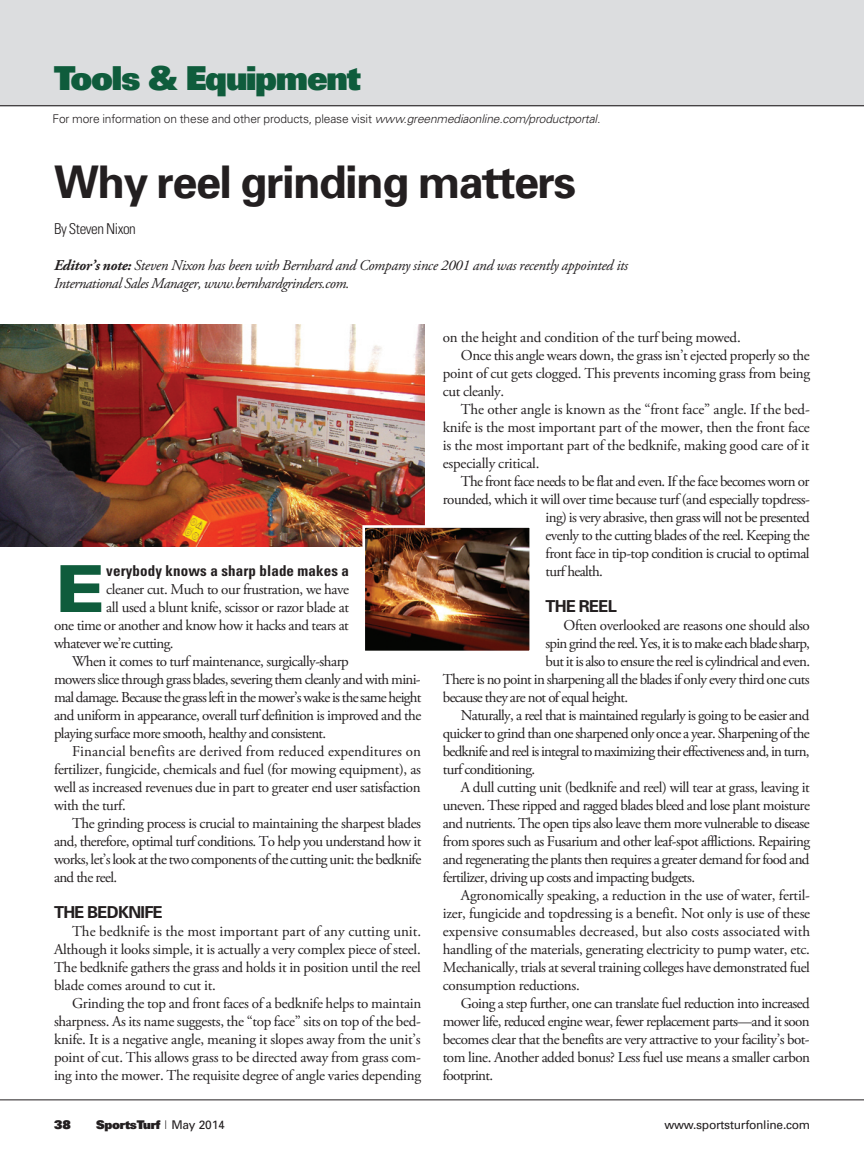
<style>
.page{position:relative;width:864px;height:1161px;background:#fff}
.page>*{position:absolute;margin:0;border:0;box-sizing:border-box;transform-origin:0 0}
.t1{font:900 expanded 64.8px "Univers";color:#0f5c3c}
.t2{font:700 45px "Univers";letter-spacing:-.035em;color:#231f20}
.t3{font:900 33px "Univers";letter-spacing:-.04em;color:#0f5c3c}
.t4{font:700 16.5px "Univers";letter-spacing:-.045em;color:#231f20}
.t5{font:15px "Adobe Garamond Pro";letter-spacing:-.03em;color:#231f20}
.t6{font:15px "Adobe Garamond Pro";letter-spacing:-.05em;color:#231f20}
.t7{font:15px "Adobe Garamond Pro";letter-spacing:-.01em;color:#231f20}
.t8{font:italic 15px/18px "Adobe Garamond Pro";letter-spacing:-.02em;color:#231f20}
.t9{font:15px "Adobe Garamond Pro";letter-spacing:.005em;color:#231f20}
.t10{font:15px "Adobe Garamond Pro";color:#231f20}
.t11{font:700 condensed 15px "Univers";letter-spacing:.01em;color:#231f20}
.t12{font:300 condensed 15px "Univers";letter-spacing:-.03em;color:#231f20}
.t13{font:300 12px "Univers";letter-spacing:-.015em;color:#231f20}
.t14{font:12px "Univers";letter-spacing:-.02em;color:#231f20}
.t15{font:900 12px "Univers";letter-spacing:-.02em;color:#231f20}
.s1{font-style:italic}
.s2{font-weight:700}
.s3{font-weight:300;font-stretch:condensed}
.s4{font-weight:400}
</style>
<div class="page">
<div style="left:0;top:0;width:864px;height:106px;background:#dcdddf"></div>
<hr style="left:0;top:105px;width:864px;height:1px;background:#231f20">
<hr style="left:0;top:1100px;width:864px;height:1px;background:#231f20">
<img style="left:0;top:324px;width:425px;height:223px">
<img style="left:366px;top:529px;width:162px;height:120px">
<div style="left:362px;top:525px;width:170px;height:128px;border:3px solid #fff"></div>
<p class="t3" style="left:54px;top:56px;width:308px">Tools &amp; Equipment</p>
<p class="t13" style="left:52px;top:112px;width:549px">For more information on these and other products, please visit <span class="s1">www.greenmediaonline.com/productportal.</span></p>
<p class="t2" style="left:54px;top:153px;width:524px">Why reel grinding matters</p>
<p class="t12" style="left:54px;top:220px;width:83px">By Steven Nixon</p>
<p class="t8" style="left:54px;top:257px;width:576px"><span class="s2">Editor’s note:</span> Steven Nixon has been with Bernhard and Company since 2001 and was recently appointed its<br>International Sales Manager, www.bernhardgrinders.com.</p>
<p class="t1" style="left:54px;top:551px;width:54px">E</p>
<p class="t11" style="left:106px;top:561px;width:244px">verybody knows a sharp blade makes a</p>
<p class="t5" style="left:106px;top:580px;width:244px">cleaner cut. Much to our frustration, we have</p>
<p class="t5" style="left:106px;top:598px;width:244px">all used a blunt knife, scissor or razor blade at</p>
<p class="t5" style="left:54px;top:616px;width:296px">one time or another and know how it hacks and tears at</p>
<p class="t5" style="left:54px;top:634px;width:121px">whatever we’re cutting.</p>
<p class="t5" style="left:72px;top:652px;width:278px">When it comes to turf maintenance, surgically-sharp</p>
<p class="t5" style="left:54px;top:670px;width:368px">mowers slice through grass blades, severing them cleanly and with mini-</p>
<p class="t6" style="left:54px;top:688px;width:369px">mal damage. Because the grass left in the mower’s wake is the same height</p>
<p class="t5" style="left:54px;top:706px;width:369px">and uniform in appearance, overall turf definition is improved and the</p>
<p class="t5" style="left:54px;top:724px;width:274px">playing surface more smooth, healthy and consistent.</p>
<p class="t9" style="left:72px;top:742px;width:350px">Financial benefits are derived from reduced expenditures on</p>
<p class="t5" style="left:54px;top:760px;width:368px">fertilizer, fungicide, chemicals and fuel (for mowing equipment), as</p>
<p class="t5" style="left:54px;top:778px;width:368px">well as increased revenues due in part to greater end user satisfaction</p>
<p class="t5" style="left:54px;top:796px;width:73px">with the turf.</p>
<p class="t5" style="left:72px;top:814px;width:351px">The grinding process is crucial to maintaining the sharpest blades</p>
<p class="t5" style="left:54px;top:832px;width:369px">and, therefore, optimal turf conditions. To help you understand how it</p>
<p class="t5" style="left:54px;top:850px;width:369px">works, let’s look at the two components of the cutting unit: the bedknife</p>
<p class="t5" style="left:54px;top:868px;width:65px">and the reel.</p>
<p class="t4" style="left:54px;top:902px;width:110px">The bedknife</p>
<p class="t10" style="left:72px;top:922px;width:351px">The bedknife is the most important part of any cutting unit.</p>
<p class="t5" style="left:54px;top:940px;width:368px">Although it looks simple, it is actually a very complex piece of steel.</p>
<p class="t5" style="left:54px;top:958px;width:368px">The bedknife gathers the grass and holds it in position until the reel</p>
<p class="t5" style="left:54px;top:976px;width:164px">blade comes around to cut it.</p>
<p class="t5" style="left:72px;top:994px;width:351px">Grinding the top and front faces of a bedknife helps to maintain</p>
<p class="t5" style="left:54px;top:1012px;width:368px">sharpness. As its name suggests, the “top face” sits on top of the bed-</p>
<p class="t5" style="left:54px;top:1030px;width:368px">knife. It is a negative angle, meaning it slopes away from the unit’s</p>
<p class="t5" style="left:54px;top:1048px;width:368px">point of cut. This allows grass to be directed away from grass com-</p>
<p class="t5" style="left:54px;top:1066px;width:369px">ing into the mower. The requisite degree of angle varies depending</p>
<p class="t5" style="left:443px;top:328px;width:299px">on the height and condition of the turf being mowed.</p>
<p class="t5" style="left:461px;top:346px;width:350px">Once this angle wears down, the grass isn’t ejected properly so the</p>
<p class="t5" style="left:443px;top:364px;width:369px">point of cut gets clogged. This prevents incoming grass from being</p>
<p class="t5" style="left:443px;top:382px;width:63px">cut cleanly.</p>
<p class="t7" style="left:461px;top:400px;width:350px">The other angle is known as the “front face” angle. If the bed-</p>
<p class="t7" style="left:443px;top:418px;width:369px">knife is the most important part of the mower, then the front face</p>
<p class="t5" style="left:443px;top:436px;width:368px">is the most important part of the bedknife, making good care of it</p>
<p class="t5" style="left:443px;top:454px;width:98px">especially critical.</p>
<p class="t5" style="left:461px;top:472px;width:350px">The front face needs to be flat and even. If the face becomes worn or</p>
<p class="t5" style="left:443px;top:490px;width:369px">rounded, which it will over time because turf (and especially topdress-</p>
<p class="t5" style="left:546px;top:508px;width:266px">ing) is very abrasive, then grass will not be presented</p>
<p class="t5" style="left:546px;top:526px;width:266px">evenly to the cutting blades of the reel. Keeping the</p>
<p class="t5" style="left:546px;top:544px;width:266px">front face in tip-top condition is crucial to optimal</p>
<p class="t5" style="left:546px;top:562px;width:59px">turf health.</p>
<p class="t4" style="left:546px;top:596px;width:73px">The reel</p>
<p class="t5" style="left:564px;top:616px;width:248px">Often overlooked are reasons one should also</p>
<p class="t6" style="left:546px;top:634px;width:266px">spin grind the reel. Yes, it is to make each blade sharp,</p>
<p class="t5" style="left:546px;top:652px;width:266px">but it is also to ensure the reel is cylindrical and even.</p>
<p class="t5" style="left:443px;top:670px;width:368px">There is no point in sharpening all the blades if only every third one cuts</p>
<p class="t5" style="left:443px;top:688px;width:187px">because they are not of equal height.</p>
<p class="t5" style="left:461px;top:706px;width:350px">Naturally, a reel that is maintained regularly is going to be easier and</p>
<p class="t5" style="left:443px;top:724px;width:368px">quicker to grind than one sharpened only once a year. Sharpening of the</p>
<p class="t6" style="left:443px;top:742px;width:368px">bedknife and reel is integral to maximizing their effectiveness and, in turn,</p>
<p class="t5" style="left:443px;top:760px;width:94px">turf conditioning.</p>
<p class="t5" style="left:461px;top:778px;width:351px">A dull cutting unit (bedknife and reel) will tear at grass, leaving it</p>
<p class="t5" style="left:443px;top:796px;width:369px">uneven. These ripped and ragged blades bleed and lose plant moisture</p>
<p class="t5" style="left:443px;top:814px;width:368px">and nutrients. The open tips also leave them more vulnerable to disease</p>
<p class="t5" style="left:443px;top:832px;width:369px">from spores such as Fusarium and other leaf-spot afflictions. Repairing</p>
<p class="t5" style="left:443px;top:850px;width:368px">and regenerating the plants then requires a greater demand for food and</p>
<p class="t5" style="left:443px;top:868px;width:254px">fertilizer, driving up costs and impacting budgets.</p>
<p class="t7" style="left:461px;top:886px;width:351px">Agronomically speaking, a reduction in the use of water, fertil-</p>
<p class="t5" style="left:443px;top:904px;width:369px">izer, fungicide and topdressing is a benefit. Not only is use of these</p>
<p class="t9" style="left:443px;top:922px;width:369px">expensive consumables decreased, but also costs associated with</p>
<p class="t5" style="left:443px;top:940px;width:369px">handling of the materials, generating electricity to pump water, etc.</p>
<p class="t5" style="left:443px;top:958px;width:369px">Mechanically, trials at several training colleges have demonstrated fuel</p>
<p class="t5" style="left:443px;top:976px;width:138px">consumption reductions.</p>
<p class="t5" style="left:461px;top:994px;width:350px">Going a step further, one can translate fuel reduction into increased</p>
<p class="t5" style="left:443px;top:1012px;width:368px">mower life, reduced engine wear, fewer replacement parts—and it soon</p>
<p class="t5" style="left:443px;top:1030px;width:368px">becomes clear that the benefits are very attractive to your facility’s bot-</p>
<p class="t5" style="left:443px;top:1048px;width:369px">tom line. Another added bonus? Less fuel use means a smaller carbon</p>
<p class="t5" style="left:443px;top:1066px;width:52px">footprint.</p>
<p class="t15" style="left:54px;top:1117px;width:18px">38</p>
<p class="t15" style="left:96px;top:1117px;width:130px">SportsTurf <span class="s3">|</span> <span class="s4">May 2014</span></p>
<p class="t14" style="left:664px;top:1117px;width:147px">www.sportsturfonline.com</p>
</div>
